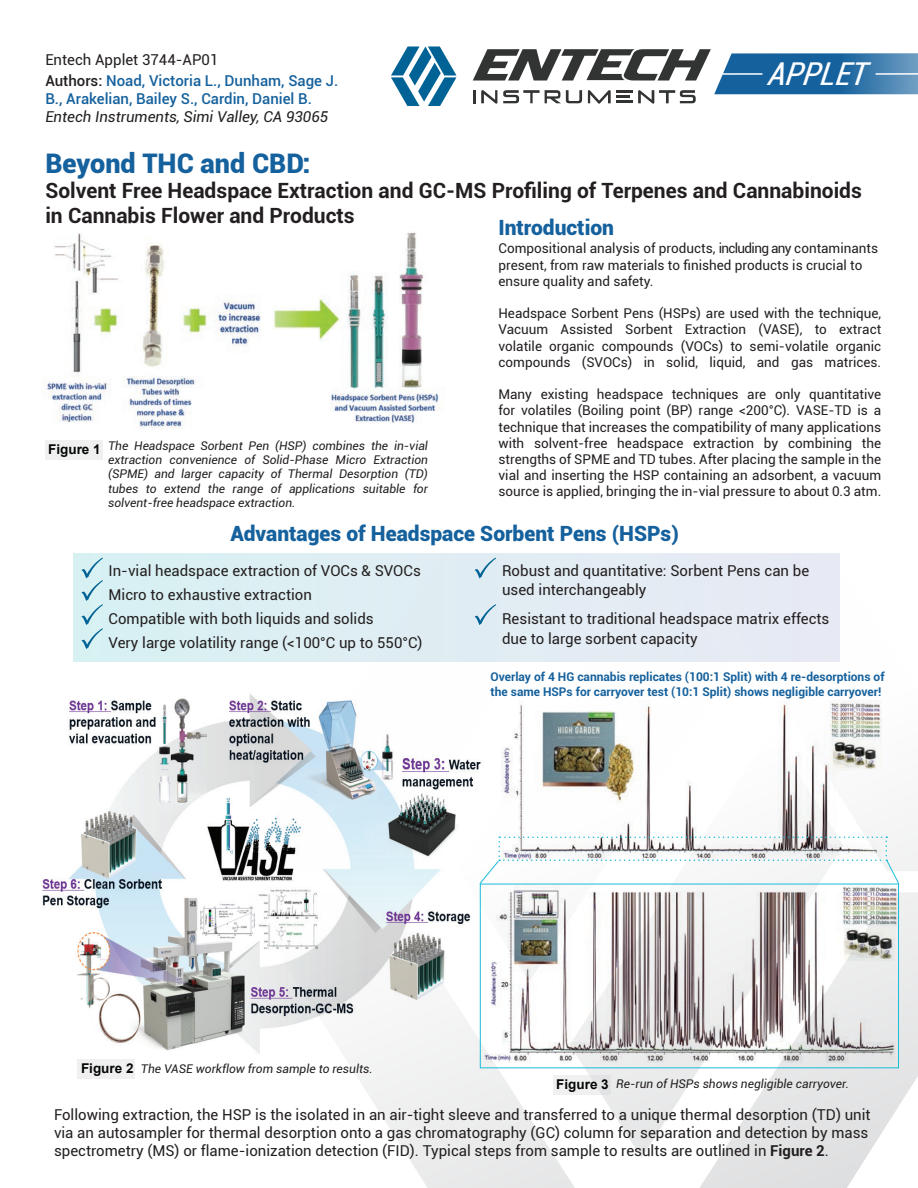
<style>
.page{position:relative;width:918px;height:1188px;background:#fff}
.page>*{position:absolute;margin:0;border:0;box-sizing:border-box;transform-origin:0 0}
.t1{font:italic condensed 31.5px "Roboto";color:#fcfdfe}
.t2{font:900 27px "Roboto";color:#15619d}
.t3{font:700 21px/25.2px "Roboto";color:#231f20}
.t4{font:900 21px "Roboto";color:#15619d}
.t5{font:15px/24px "Roboto";color:#231f20}
.t6{font:500 15px "Roboto";color:#15619d}
.t7{font:italic 15px "Roboto";color:#231f20}
.t8{font:13.5px/16.2px "Roboto";color:#231f20;text-align:justify}
.t9{font:italic 12px/14.4px "Roboto";color:#231f20;text-align:justify}
.t10{font:700 12px/14.4px "Roboto";color:#15619d}
.s1{color:#231f20}
.s2{font-family:"Arial";font-weight:700;font-style:normal;font-size:13.5px;color:#040706}
.s3{font-weight:700}
</style>
<div class="page">
<svg style="left:240px;top:554px;width:678px;height:634px"></svg>
<svg style="left:473px;top:49px;width:445px;height:55px"></svg>
<svg style="left:391px;top:46px;width:65px;height:60px"></svg>
<hr style="left:722px;top:73px;width:40px;height:2px;background:#fff">
<hr style="left:876px;top:73px;width:42px;height:2px;background:#fff">
<img style="left:42px;top:232px;width:399px;height:198px">
<img style="left:42px;top:691px;width:443px;height:365px">
<img style="left:501px;top:700px;width:380px;height:137px">
<div style="left:45px;top:441px;width:58px;height:19px;background:#f0f0f1"></div>
<div style="left:73px;top:553px;width:766px;height:108px;background:#e0edf3"></div>
<svg style="left:81px;top:558px;width:22px;height:91px"></svg>
<svg style="left:475px;top:558px;width:21px;height:20px"></svg>
<svg style="left:475px;top:604px;width:21px;height:21px"></svg>
<div style="left:78px;top:1060px;width:57px;height:19px;background:#f0f0f1"></div>
<div style="left:553px;top:1075px;width:58px;height:19px;background:linear-gradient(to right,#f5f4f5,#e4e5e6)"></div>
<img style="left:482px;top:886px;width:415px;height:176px">
<div style="left:480px;top:884px;width:419px;height:184px;border:1px solid #1abcd9"></div>
<svg style="left:479px;top:837px;width:421px;height:48px"></svg>
<p class="t5" style="left:45px;top:47px;width:175px">Entech Applet 3744-AP01</p>
<p class="t6" style="left:45px;top:70px;width:294px"><span class="s1">Authors:</span> Noad, Victoria L., Dunham, Sage J.</p>
<h1 class="t1" style="left:767px;top:52px;width:100px">APPLET</h1>
<p class="t6" style="left:45px;top:88px;width:268px">B., Arakelian, Bailey S., Cardin, Daniel B.</p>
<p class="t7" style="left:45px;top:106px;width:284px">Entech Instruments, Simi Valley, CA 93065</p>
<h2 class="t2" style="left:45px;top:144px;width:267px">Beyond THC and CBD:</h2>
<h3 class="t3" style="left:45px;top:177px;width:818px">Solvent Free Headspace Extraction and GC-MS Profiling of Terpenes and Cannabinoids in Cannabis Flower and Products</h3>
<h3 class="t4" style="left:498px;top:213px;width:117px">Introduction</h3>
<p class="t8" style="left:498px;top:240px;width:381px;text-align:left">Compositional analysis of products, including any contaminants present, from raw materials to finished products is crucial to ensure quality and safety.</p>
<p class="t8" style="left:498px;top:305px;width:384px">Headspace Sorbent Pens (HSPs) are used with the technique, Vacuum Assisted Sorbent Extraction (VASE), to extract volatile organic compounds (VOCs) to semi-volatile organic compounds (SVOCs) in solid, liquid, and gas matrices.</p>
<p class="t8" style="left:498px;top:386px;width:384px">Many existing headspace techniques are only quantitative for volatiles (Boiling point (BP) range &lt;200°C). VASE-TD is a technique that increases the compatibility of many applications with solvent-free headspace extraction by combining the strengths of SPME and TD tubes. After placing the sample in the vial and inserting the HSP containing an adsorbent, a vacuum source is applied, bringing the in-vial pressure to about 0.3 atm.</p>
<p class="t9" style="left:108px;top:438px;width:321px;text-indent:-60px"><span class="s2">Figure 1</span> The Headspace Sorbent Pen (HSP) combines the in-vial extraction convenience of Solid-Phase Micro Extraction (SPME) and larger capacity of Thermal Desorption (TD) tubes to extend the range of applications suitable for solvent-free headspace extraction.</p>
<h3 class="t4" style="left:230px;top:519px;width:450px">Advantages of Headspace Sorbent Pens (HSPs)</h3>
<p class="t5" style="left:109px;top:558px;width:315px">In-vial headspace extraction of VOCs &amp; SVOCs Micro to exhaustive extraction<br>Compatible with both liquids and solids<br>Very large volatility range (&lt;100°C up to 550°C)</p>
<p class="t5" style="left:502px;top:560px;width:309px;line-height:19.5px">Robust and quantitative: Sorbent Pens can be used interchangeably</p>
<p class="t5" style="left:502px;top:608px;width:329px;line-height:19.5px">Resistant to traditional headspace matrix effects due to large sorbent capacity</p>
<p class="t10" style="left:491px;top:669px;width:395px">Overlay of 4 HG cannabis replicates (100:1 Split) with 4 re-desorptions of the same HSPs for carryover test (10:1 Split) shows negligible carryover!</p>
<p class="t9" style="left:81px;top:1061px;width:293px"><span class="s2">Figure 2</span> The VASE workflow from sample to results.</p>
<p class="t9" style="left:556px;top:1076px;width:294px"><span class="s2">Figure 3</span> Re-run of HSPs shows negligible carryover.</p>
<p class="t5" style="left:54px;top:1105px;width:818px;line-height:18px">Following extraction, the HSP is the isolated in an air-tight sleeve and transferred to a unique thermal desorption (TD) unit via an autosampler for thermal desorption onto a gas chromatography (GC) column for separation and detection by mass spectrometry (MS) or flame-ionization detection (FID). Typical steps from sample to results are outlined in <span class="s3">Figure 2</span>.</p>
</div>
